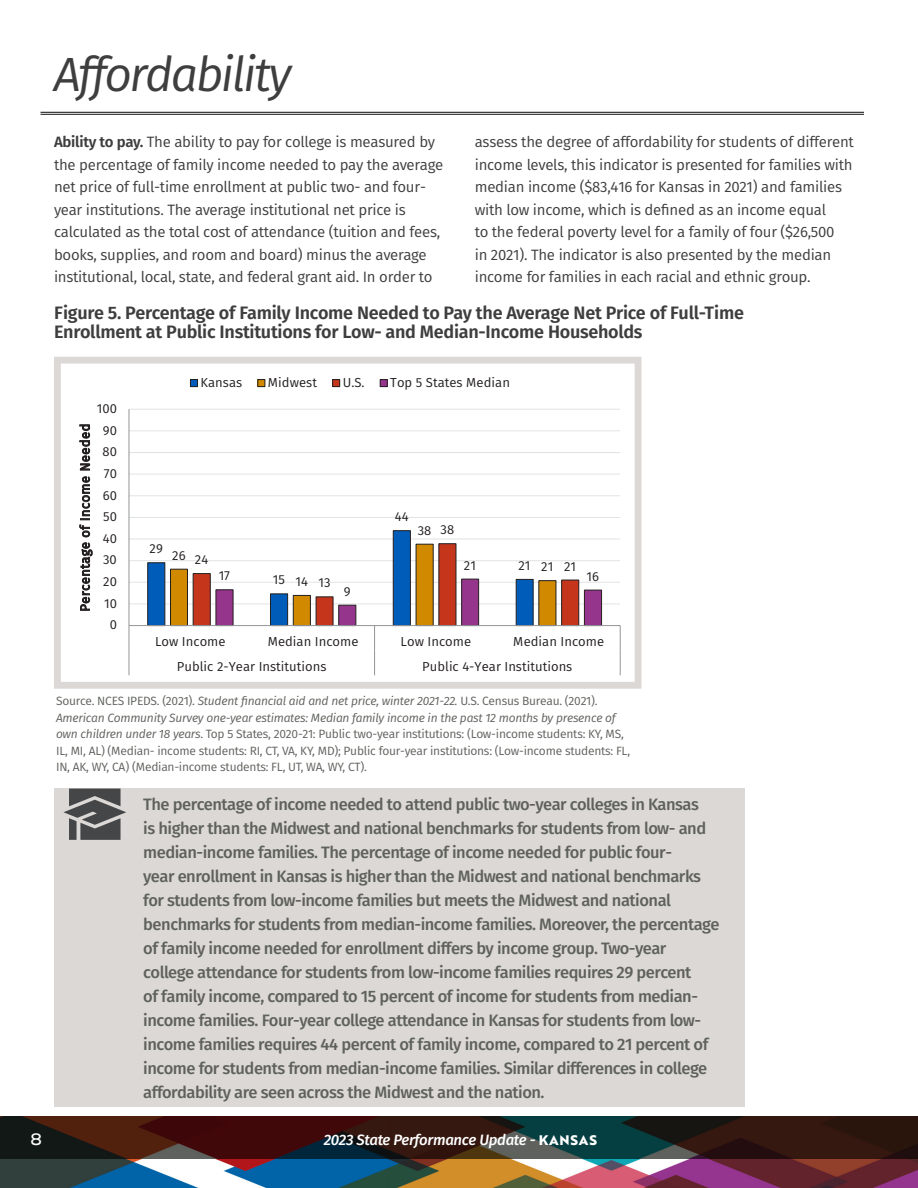
<style>
.page{position:relative;width:918px;height:1188px;background:#fff}
.page>*{position:absolute;margin:0;border:0;box-sizing:border-box;transform-origin:0 0}
.Heading_1{font:italic 48px "Fira Sans";letter-spacing:-.05em;color:#3e3e3f}
.Figure_Heading{font:600 18px/18.8px "Fira Sans";letter-spacing:-.015em;color:#3e3e3f}
.Takeaway_Highlight{font:500 16.5px/24px "Fira Sans";letter-spacing:-.03em;color:#5e615c}
.t1{font:700 16.5px "Nexa Slab";color:#fff}
.Body_2-col{font:15px/22.5px "Fira Sans";letter-spacing:-.015em;color:#3e3e3f}
.t2{font:italic 500 15px "Fira Sans";letter-spacing:-.02em;color:#fff}
.t3{font:13.05px "Fira Sans";letter-spacing:.005em;color:#231f20}
.t4{font:13.05px "Fira Sans";letter-spacing:.03em;color:#231f20}
.Source_for_Figure{font:12px/16.5px "Fira Sans";letter-spacing:-.02em;color:#5e615c}
.s1{font-weight:600}
.s2{font-style:italic}
.s3{font-family:"Brother 1816 Extra";font-weight:700;font-style:normal;font-size:13.5px}
</style>
<div class="page">
<img style="left:0;top:1159px;width:918px;height:29px">
<svg style="left:0;top:1116px;width:918px;height:43px;background:#2e1f1a"></svg>
<svg style="left:54px;top:356px;width:588px;height:333px"></svg>
<hr style="left:40px;top:112px;width:824px;height:1px;background:#3e3e3f">
<hr style="left:40px;top:114px;width:824px;height:1px;background:#3e3e3f">
<div style="left:54px;top:789px;width:690px;height:318px;background:#dcd8d5"></div>
<svg style="left:63px;top:789px;width:63px;height:51px"></svg>
<p class="Heading_1" style="left:54px;top:38px;width:239px">Affordability</p>
<p class="Body_2-col" style="left:54px;top:130px;width:391px"><span class="s1">Ability to pay.</span> The ability to pay for college is measured by the percentage of family income needed to pay the average net price of full-time enrollment at public two- and four&shy;year institutions. The average institutional net price is calculated as the total cost of attendance (tuition and fees, books, supplies, and room and board) minus the average institutional, local, state, and federal grant aid. In order to</p>
<p class="Body_2-col" style="left:475px;top:130px;width:381px">assess the degree of affordability for students of different income levels, this indicator is presented for families with median income ($83,416 for Kansas in 2021) and families with low income, which is defined as an income equal<br>to the federal poverty level for a family of four ($26,500<br>in 2021). The indicator is also presented by the median income for families in each racial and ethnic group.</p>
<p class="Figure_Heading" style="left:54px;top:303px;width:691px">Figure 5. Percentage of Family Income Needed to Pay the Average Net Price of Full-Time<br>Enrollment at Public Institutions for Low- and Median-Income Households</p>
<p class="t3" style="left:97px;top:399px;width:22px">100</p>
<p class="t4" style="left:75px;top:612px;width:189px;rotate:-90deg">Percentage of Income Needed</p>
<p class="t3" style="left:103px;top:420px;width:16px">90</p>
<p class="t3" style="left:103px;top:442px;width:16px">80</p>
<p class="t3" style="left:104px;top:464px;width:15px">70</p>
<p class="t3" style="left:103px;top:485px;width:16px">60</p>
<p class="t3" style="left:103px;top:507px;width:15px">50</p>
<p class="t3" style="left:103px;top:529px;width:16px">40</p>
<p class="t3" style="left:103px;top:550px;width:15px">30</p>
<p class="t3" style="left:103px;top:572px;width:15px">20</p>
<p class="t3" style="left:104px;top:593px;width:14px">10</p>
<p class="t3" style="left:110px;top:615px;width:9px">0</p>
<p class="t3" style="left:201px;top:373px;width:43px">Kansas</p>
<p class="t3" style="left:268px;top:373px;width:51px">Midwest</p>
<p class="t3" style="left:343px;top:373px;width:23px">U.S.</p>
<p class="t3" style="left:390px;top:373px;width:121px">Top 5 States Median</p>
<p class="t3" style="left:150px;top:539px;width:15px">29</p>
<p class="t3" style="left:172px;top:546px;width:15px">26</p>
<p class="t3" style="left:195px;top:550px;width:15px">24</p>
<p class="t3" style="left:219px;top:566px;width:13px">17</p>
<p class="t3" style="left:273px;top:570px;width:14px">15</p>
<p class="t3" style="left:296px;top:572px;width:14px">14</p>
<p class="t3" style="left:318px;top:573px;width:14px">13</p>
<p class="t3" style="left:344px;top:582px;width:8px">9</p>
<p class="t3" style="left:395px;top:507px;width:15px">44</p>
<p class="t3" style="left:418px;top:521px;width:15px">38</p>
<p class="t3" style="left:441px;top:520px;width:15px">38</p>
<p class="t3" style="left:464px;top:555px;width:14px">21</p>
<p class="t3" style="left:519px;top:556px;width:14px">21</p>
<p class="t3" style="left:541px;top:557px;width:14px">21</p>
<p class="t3" style="left:564px;top:556px;width:14px">21</p>
<p class="t3" style="left:587px;top:566px;width:14px">16</p>
<p class="t3" style="left:155px;top:632px;width:72px">Low Income</p>
<p class="t3" style="left:268px;top:632px;width:92px">Median Income</p>
<p class="t3" style="left:401px;top:632px;width:72px">Low Income</p>
<p class="t3" style="left:513px;top:632px;width:92px">Median Income</p>
<p class="t3" style="left:177px;top:657px;width:151px">Public 2-Year Institutions</p>
<p class="t3" style="left:422px;top:657px;width:152px">Public 4-Year Institutions</p>
<p class="Source_for_Figure" style="left:56px;top:692px;width:576px">Source. NCES IPEDS. (2021). <span class="s2">Student financial aid and net price, winter 2021-22.</span> U.S. Census Bureau. (2021).<br><span class="s2">American Community Survey one-year estimates: Median family income in the past 12 months by presence of own children under 18 years</span>. Top 5 States, 2020-21: Public two-year institutions: (Low-income students: KY, MS, IL, MI, AL) (Median- income students: RI, CT, VA, KY, MD); Public four-year institutions: (Low-income students: FL, IN, AK, WY, CA) (Median-income students: FL, UT, WA, WY, CT).</p>
<p class="Takeaway_Highlight" style="left:143px;top:792px;width:578px">The percentage of income needed to attend public two-year colleges in Kansas<br>is higher than the Midwest and national benchmarks for students from low- and median-income families. The percentage of income needed for public four-<br>year enrollment in Kansas is higher than the Midwest and national benchmarks for students from low-income families but meets the Midwest and national benchmarks for students from median-income families. Moreover, the percentage of family income needed for enrollment differs by income group. Two-year college attendance for students from low-income families requires 29 percent<br>of family income, compared to 15 percent of income for students from median&shy;income families. Four-year college attendance in Kansas for students from low&shy;income families requires 44 percent of family income, compared to 21 percent of income for students from median-income families. Similar differences in college affordability are seen across the Midwest and the nation.</p>
<p class="t1" style="left:31px;top:1129px;width:13px">8</p>
<p class="t2" style="left:324px;top:1128px;width:275px">2023 State Performance Update - <span class="s3">KANSAS</span></p>
</div>
